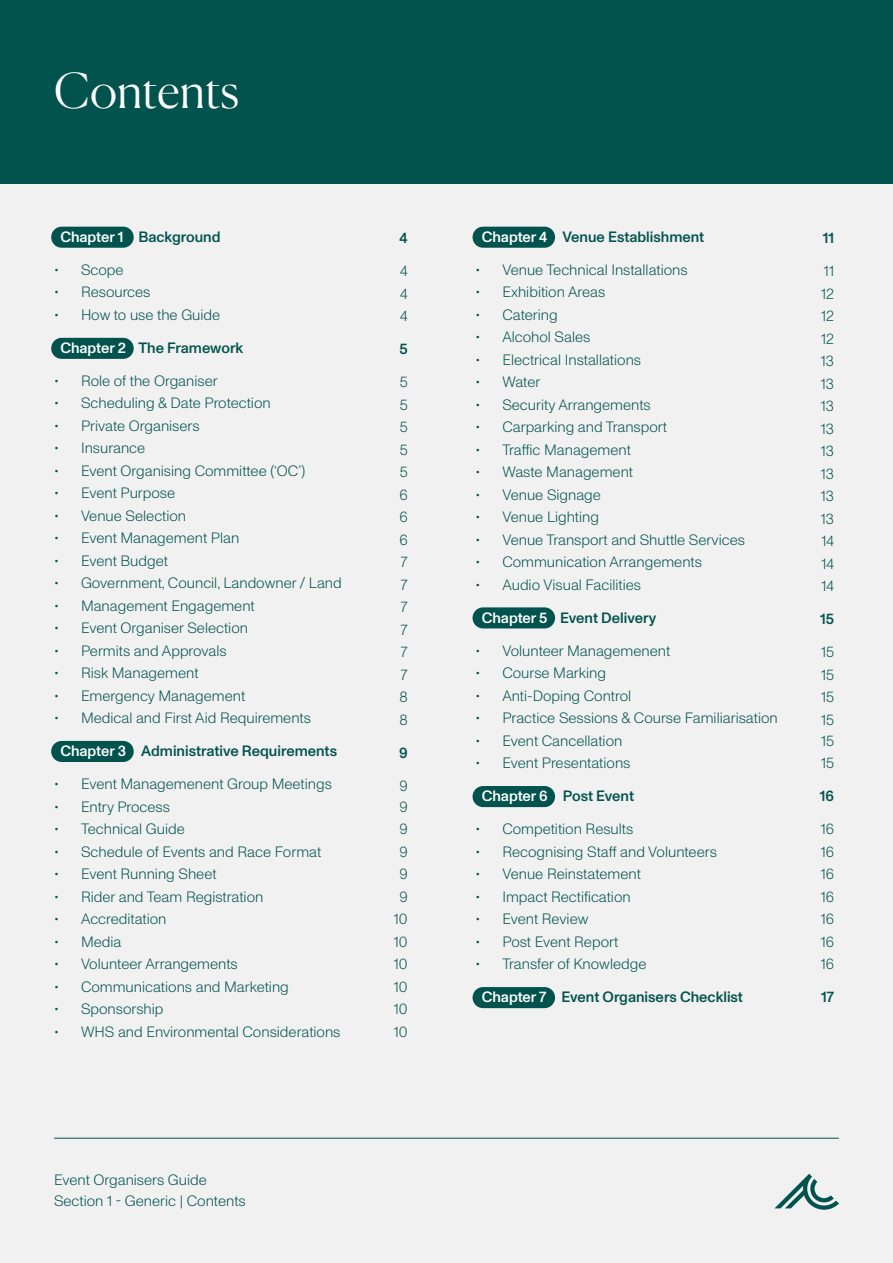
<style>
.page{position:relative;width:893px;height:1263px;background:#f1f1f1}
.page>*{position:absolute;margin:0;border:0;box-sizing:border-box;transform-origin:0 0}
.t1{font:300 48px "Canela Trial";color:#fff}
.t2{font:300 15px/22.5px "ABC Monument Grotesk Unlicensed Trial";color:#02534e;text-align:justify}
.t3{font:500 15px "ABC Monument Grotesk Unlicensed Trial";color:#02534e}
.t4{font:300 15px/21px "ABC Monument Grotesk Unlicensed Trial";color:#01534f}
.s1{color:#fff}
</style>
<div class="page">
<svg style="left:774px;top:1174px;width:65px;height:36px"></svg>
<hr style="left:54px;top:1138px;width:785px;height:1px;background:#02534e">
<div style="left:0;top:0;width:893px;height:183px;background:#02534e"></div>
<div style="left:51px;top:338px;width:83px;height:21px;background:#02534e;border-radius:11px"></div>
<div style="left:51px;top:741px;width:83px;height:21px;background:#02534e;border-radius:11px"></div>
<div style="left:51px;top:227px;width:83px;height:21px;background:#02534e;border-radius:11px"></div>
<div style="left:473px;top:607px;width:82px;height:21px;background:#02534e;border-radius:11px"></div>
<div style="left:473px;top:786px;width:82px;height:21px;background:#02534e;border-radius:11px"></div>
<div style="left:473px;top:987px;width:82px;height:21px;background:#02534e;border-radius:11px"></div>
<div style="left:473px;top:227px;width:82px;height:21px;background:#02534e;border-radius:11px"></div>
<h1 class="t1" style="left:54px;top:70px;width:187px">Contents</h1>
<p class="t3" style="left:60px;top:228px;width:162px"><span class="s1">Chapter 1</span> Background</p>
<p class="t2" style="left:54px;top:258px;width:71px">• Scope</p>
<p class="t2" style="left:54px;top:281px;width:98px">• Resources</p>
<p class="t2" style="left:54px;top:303px;width:168px">• How to use the Guide</p>
<p class="t3" style="left:60px;top:339px;width:184px"><span class="s1">Chapter 2</span> The Framework</p>
<p class="t2" style="left:54px;top:369px;width:165px">• Role of the Organiser</p>
<p class="t2" style="left:54px;top:392px;width:218px">• Scheduling &amp; Date Protection</p>
<p class="t2" style="left:54px;top:414px;width:147px">• Private Organisers</p>
<p class="t2" style="left:54px;top:437px;width:93px">• Insurance</p>
<p class="t2" style="left:54px;top:459px;width:253px">• Event Organising Committee (‘OC’)</p>
<p class="t2" style="left:54px;top:482px;width:123px">• Event Purpose</p>
<p class="t2" style="left:54px;top:504px;width:134px">• Venue Selection</p>
<p class="t2" style="left:54px;top:527px;width:187px">• Event Management Plan</p>
<p class="t2" style="left:54px;top:549px;width:115px">• Event Budget</p>
<p class="t2" style="left:54px;top:572px;width:289px">• Government, Council, Landowner / Land</p>
<p class="t2" style="left:54px;top:594px;width:202px">• Management Engagement</p>
<p class="t2" style="left:54px;top:617px;width:196px">• Event Organiser Selection</p>
<p class="t2" style="left:54px;top:639px;width:174px">• Permits and Approvals</p>
<p class="t2" style="left:54px;top:662px;width:146px">• Risk Management</p>
<p class="t2" style="left:54px;top:684px;width:193px">• Emergency Management</p>
<p class="t2" style="left:54px;top:707px;width:258px">• Medical and First Aid Requirements</p>
<p class="t3" style="left:60px;top:742px;width:278px"><span class="s1">Chapter 3</span> Administrative Requirements</p>
<p class="t2" style="left:54px;top:773px;width:279px">• Event Managemenent Group Meetings</p>
<p class="t2" style="left:54px;top:795px;width:118px">• Entry Process</p>
<p class="t2" style="left:54px;top:818px;width:132px">• Technical Guide</p>
<p class="t2" style="left:54px;top:840px;width:269px">• Schedule of Events and Race Format</p>
<p class="t2" style="left:54px;top:863px;width:164px">• Event Running Sheet</p>
<p class="t2" style="left:54px;top:885px;width:211px">• Rider and Team Registration</p>
<p class="t2" style="left:54px;top:908px;width:114px">• Accreditation</p>
<p class="t2" style="left:54px;top:930px;width:69px">• Media</p>
<p class="t2" style="left:54px;top:953px;width:185px">• Volunteer Arrangements</p>
<p class="t2" style="left:54px;top:975px;width:236px">• Communications and Marketing</p>
<p class="t2" style="left:54px;top:998px;width:111px">• Sponsorship</p>
<p class="t2" style="left:54px;top:1020px;width:288px">• WHS and Environmental Considerations</p>
<p class="t3" style="left:399px;top:229px;width:10px">4</p>
<p class="t2" style="left:400px;top:260px;width:9px">4<br>4<br>4</p>
<p class="t3" style="left:399px;top:340px;width:10px">5</p>
<p class="t2" style="left:399px;top:371px;width:10px">5<br>5<br>5<br>5<br>5<br>6<br>6<br>6<br>7<br>7<br>7<br>7<br>7<br>7<br>8<br>8</p>
<p class="t3" style="left:399px;top:744px;width:10px">9</p>
<p class="t2" style="left:399px;top:775px;width:10px;line-height:21px">9<br>9</p>
<p class="t2" style="left:394px;top:818px;width:15px;text-align:center">9<br>9<br>9<br>9<br>10<br>10<br>10<br>10<br>10<br>10</p>
<p class="t4" style="left:54px;top:1169px;width:193px">Event Organisers Guide<br>Section 1 - Generic | Contents</p>
<p class="t3" style="left:482px;top:228px;width:224px"><span class="s1">Chapter 4</span> Venue Establishment</p>
<p class="t2" style="left:475px;top:258px;width:214px">• Venue Technical Installations</p>
<p class="t2" style="left:475px;top:281px;width:132px">• Exhibition Areas</p>
<p class="t2" style="left:475px;top:303px;width:84px">• Catering</p>
<p class="t2" style="left:475px;top:326px;width:116px">• Alcohol Sales</p>
<p class="t2" style="left:475px;top:348px;width:167px">• Electrical Installations</p>
<p class="t2" style="left:475px;top:371px;width:66px">• Water</p>
<p class="t2" style="left:475px;top:393px;width:177px">• Security Arrangements</p>
<p class="t2" style="left:475px;top:416px;width:193px">• Carparking and Transport</p>
<p class="t2" style="left:475px;top:438px;width:157px">• Traffic Management</p>
<p class="t2" style="left:475px;top:461px;width:159px">• Waste Management</p>
<p class="t2" style="left:475px;top:483px;width:127px">• Venue Signage</p>
<p class="t2" style="left:475px;top:506px;width:125px">• Venue Lighting</p>
<p class="t2" style="left:475px;top:528px;width:271px">• Venue Transport and Shuttle Services</p>
<p class="t2" style="left:475px;top:551px;width:228px">• Communication Arrangements</p>
<p class="t2" style="left:475px;top:573px;width:167px">• Audio Visual Facilities</p>
<p class="t3" style="left:482px;top:609px;width:176px"><span class="s1">Chapter 5</span> Event Delivery</p>
<p class="t2" style="left:475px;top:639px;width:196px">• Volunteer Managemenent</p>
<p class="t2" style="left:475px;top:662px;width:132px">• Course Marking</p>
<p class="t2" style="left:475px;top:684px;width:157px">• Anti-Doping Control</p>
<p class="t2" style="left:475px;top:707px;width:304px">• Practice Sessions &amp; Course Familiarisation</p>
<p class="t2" style="left:475px;top:729px;width:148px">• Event Cancellation</p>
<p class="t2" style="left:475px;top:752px;width:157px">• Event Presentations</p>
<p class="t3" style="left:482px;top:787px;width:154px"><span class="s1">Chapter 6</span> Post Event</p>
<p class="t2" style="left:475px;top:818px;width:159px">• Competition Results</p>
<p class="t2" style="left:475px;top:840px;width:243px">• Recognising Staff and Volunteers</p>
<p class="t2" style="left:475px;top:863px;width:167px">• Venue Reinstatement</p>
<p class="t2" style="left:475px;top:885px;width:157px">• Impact Rectification</p>
<p class="t2" style="left:475px;top:908px;width:115px">• Event Review</p>
<p class="t2" style="left:475px;top:930px;width:144px">• Post Event Report</p>
<p class="t2" style="left:475px;top:953px;width:173px">• Transfer of Knowledge</p>
<p class="t3" style="left:482px;top:988px;width:263px"><span class="s1">Chapter 7</span> Event Organisers Checklist</p>
<p class="t3" style="left:823px;top:229px;width:13px">11</p>
<p class="t2" style="left:821px;top:260px;width:15px">11<br>12<br>12<br>12<br>13<br>13<br>13<br>13<br>13<br>13<br>13<br>13<br>14<br>14<br>14</p>
<p class="t3" style="left:820px;top:610px;width:15px">15</p>
<p class="t2" style="left:821px;top:641px;width:15px">15<br>15<br>15<br>15</p>
<p class="t2" style="left:821px;top:729px;width:15px">15<br>15</p>
<p class="t3" style="left:820px;top:787px;width:16px">16</p>
<p class="t2" style="left:821px;top:818px;width:15px">16<br>16<br>16<br>16<br>16<br>16<br>16</p>
<p class="t3" style="left:821px;top:988px;width:15px">17</p>
</div>
